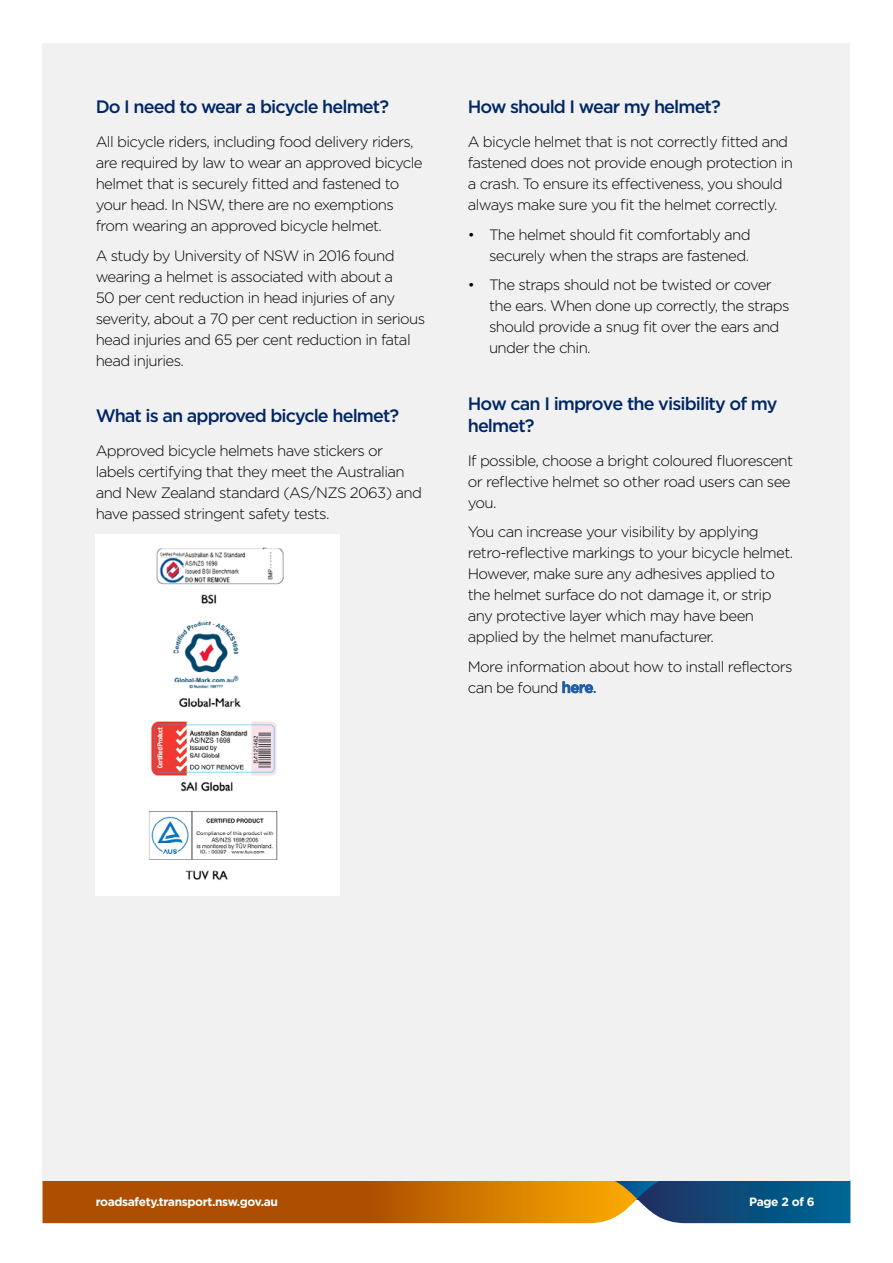
<style>
.page{position:relative;width:893px;height:1263px;background:#fff}
.page>*{position:absolute;margin:0;border:0;box-sizing:border-box;transform-origin:0 0}
.t1{font:500 18px/22.5px "Gotham";letter-spacing:-.05em;color:#002664}
.t2{font:300 15px/21px "Gotham";letter-spacing:-.04em;color:#000}
.t3{font:700 12px "Gotham";letter-spacing:-.03em;color:#fff}
.s1{color:#002563}
.s2{font-weight:500;color:#205d9e}
</style>
<div class="page">
<svg style="left:43px;top:1181px;width:807px;height:42px;background:#926026"></svg>
<div style="left:43px;top:44px;width:807px;height:1137px;background:#f1f1f2"></div>
<div style="left:96px;top:534px;width:244px;height:361px;background:#fff"></div>
<img style="left:156px;top:547px;width:128px;height:161px">
<img style="left:148px;top:721px;width:130px;height:159px">
<p class="t1" style="left:96px;top:95px;width:295px">Do I need to wear a bicycle helmet?</p>
<p class="t2" style="left:96px;top:131px;width:328px">All bicycle riders, including food delivery riders, are required by law to wear an approved bicycle helmet that is securely ftted and fastened to your head. In NSW, there are no exemptions from wearing an approved bicycle helmet.</p>
<p class="t2" style="left:96px;top:244px;width:331px">A study by University of NSW in 2016 found wearing a helmet is associated with about a<br>50 per cent reduction in head injuries of any severity, about a 70 per cent reduction in serious head injuries and 65 per cent reduction in fatal head injuries.</p>
<p class="t1" style="left:96px;top:404px;width:305px">What is an approved bicycle helmet?</p>
<p class="t2" style="left:96px;top:440px;width:328px">Approved bicycle helmets have stickers or labels certifying that they meet the Australian and New Zealand standard (AS/NZS 2063) and have passed stringent safety tests.</p>
<p class="t1" style="left:468px;top:95px;width:255px">How should I wear my helmet?</p>
<p class="t2" style="left:468px;top:131px;width:327px">A bicycle helmet that is not correctly ftted and fastened does not provide enough protection in a crash. To ensure its efectiveness, you should always make sure you ft the helmet correctly.</p>
<p class="t2" style="left:468px;top:223px;width:284px;text-align:right">• The helmet should ft comfortably and securely when the straps are fastened.</p>
<p class="t2" style="left:489px;top:274px;width:302px;text-indent:-21px">• The straps should not be twisted or cover the ears. When done up correctly, the straps should provide a snug ft over the ears and under the chin.</p>
<p class="t1" style="left:468px;top:392px;width:311px">How <span class="s1">can I</span> improve the visibility of my helmet?</p>
<p class="t2" style="left:468px;top:450px;width:327px">If possible, choose a bright coloured fuorescent or refective helmet so other road users can see you.</p>
<p class="t2" style="left:468px;top:521px;width:327px">You can increase your visibility by applying retro-refective markings to your bicycle helmet.<br>However, make sure any adhesives applied to the helmet surface do not damage it, or strip any protective layer which may have been applied by the helmet manufacturer.</p>
<p class="t2" style="left:468px;top:656px;width:326px">More information about how to install reflectors can be found <span class="s2">here.</span></p>
<p class="t3" style="left:96px;top:1193px;width:184px">roadsafety.transport.nsw.gov.au</p>
<p class="t3" style="left:749px;top:1193px;width:67px">Page 2 of 6</p>
</div>
